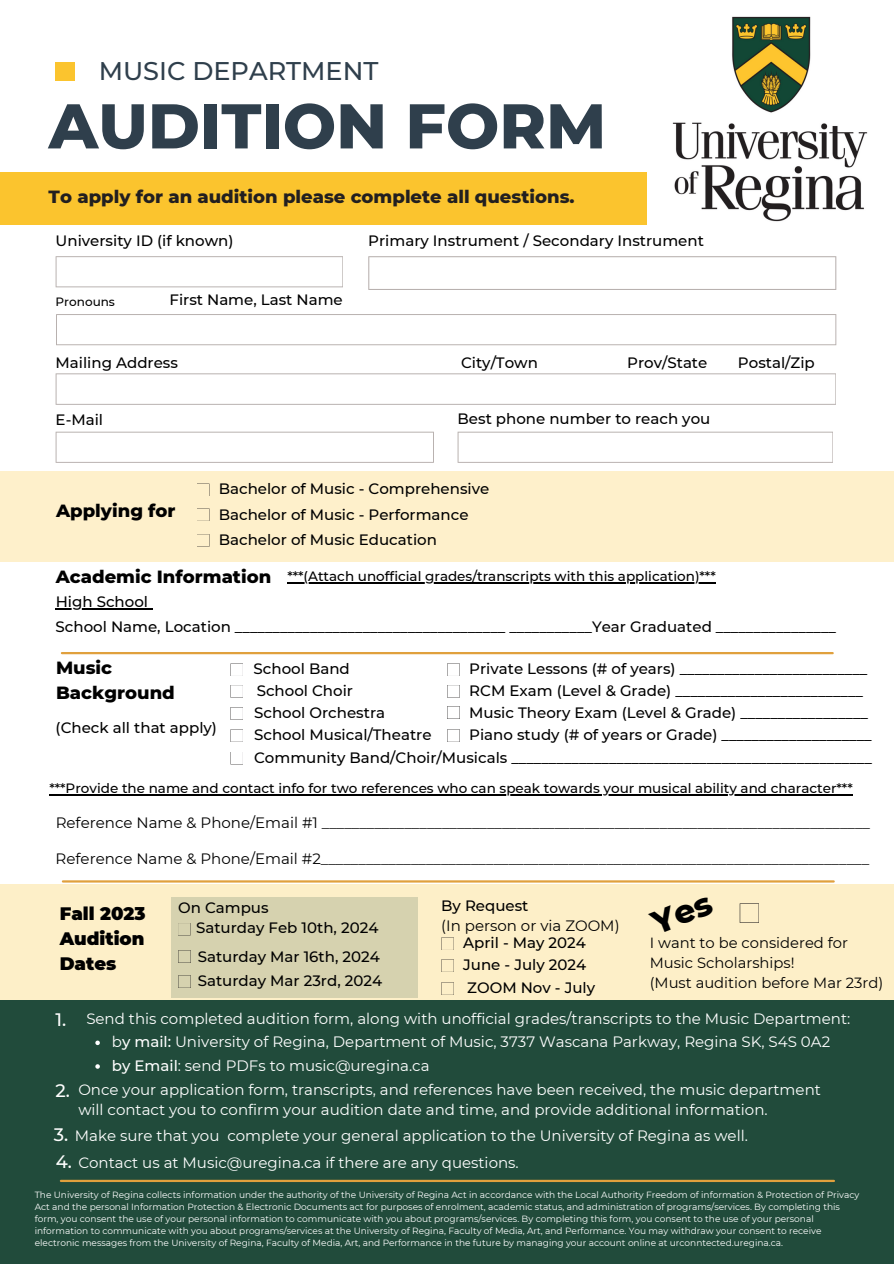
<style>
.page{position:relative;width:894px;height:1264px;background:#fff}
.page>*{position:absolute;margin:0;border:0;box-sizing:border-box;transform-origin:0 0}
.t1{font:800 63px "Montserrat";color:#2f3f4c}
.t2{font:500 25.5px "Montserrat";color:#2f3f4c}
.t3{font:800 18px "Montserrat";color:#221f20}
.t4{font:800 18px/24.8px "Montserrat";color:#000}
.t5{font:900 18px/24.8px "Montserrat";color:#000;text-align:justify}
.t6{font:500 18px "Montserrat";color:#fff}
.t7{font:500 15px "Montserrat";color:#000}
.t8{font:15px/20.2px "Montserrat";color:#fff}
.t9{font:15px "Montserrat";color:#000}
.t10{font:14.7px/19.6px "Montserrat";color:#000}
.t11{font:500 13.5px "Montserrat";color:#000}
.t12{font:500 12px "Montserrat";color:#000}
.t13{font:9px/12px "Montserrat";color:#fff}
.s1{font-weight:500}
</style>
<div class="page">
<div style="left:0;top:1000px;width:893px;height:263px;background:#214b3b"></div>
<div style="left:0;top:172px;width:646px;height:53px;background:#fbc42e"></div>
<div style="left:56px;top:62px;width:19px;height:19px;background:#fbc42e"></div>
<div style="left:0;top:471px;width:893px;height:90px;background:#fef0cb"></div>
<div style="left:0;top:884px;width:893px;height:116px;background:#fdefc8"></div>
<hr style="left:61px;top:1179px;width:772px;height:2px;background:#e0a03d">
<svg style="left:56px;top:314px;width:780px;height:31px"></svg>
<hr style="left:62px;top:652px;width:770px;height:2px;background:#e0a03d">
<img style="left:672px;top:16px;width:196px;height:206px">
<svg style="left:56px;top:256px;width:287px;height:31px"></svg>
<svg style="left:368px;top:256px;width:468px;height:34px"></svg>
<svg style="left:56px;top:373px;width:780px;height:32px"></svg>
<svg style="left:56px;top:431px;width:378px;height:32px"></svg>
<svg style="left:457px;top:431px;width:376px;height:32px"></svg>
<hr style="left:287px;top:582px;width:428px;height:1px;background:#000">
<hr style="left:56px;top:608px;width:92px;height:1px;background:#000">
<svg style="left:197px;top:483px;width:12px;height:1px"></svg>
<svg style="left:197px;top:508px;width:12px;height:13px"></svg>
<svg style="left:197px;top:534px;width:12px;height:1px"></svg>
<svg style="left:447px;top:663px;width:12px;height:13px"></svg>
<svg style="left:447px;top:685px;width:13px;height:12px"></svg>
<svg style="left:447px;top:706px;width:13px;height:13px"></svg>
<svg style="left:447px;top:729px;width:13px;height:13px"></svg>
<svg style="left:230px;top:663px;width:13px;height:13px"></svg>
<svg style="left:230px;top:685px;width:13px;height:12px"></svg>
<svg style="left:230px;top:707px;width:13px;height:13px"></svg>
<svg style="left:230px;top:729px;width:13px;height:13px"></svg>
<svg style="left:230px;top:752px;width:13px;height:12px"></svg>
<svg style="left:441px;top:937px;width:13px;height:13px"></svg>
<svg style="left:441px;top:959px;width:13px;height:13px"></svg>
<svg style="left:441px;top:982px;width:13px;height:13px"></svg>
<div style="left:171px;top:897px;width:247px;height:101px;background:#d6d2af"></div>
<svg style="left:178px;top:975px;width:13px;height:13px"></svg>
<svg style="left:178px;top:950px;width:13px;height:13px"></svg>
<svg style="left:178px;top:923px;width:12px;height:12px"></svg>
<svg style="left:739px;top:903px;width:20px;height:19px"></svg>
<svg style="left:95px;top:1040px;width:5px;height:5px"></svg>
<svg style="left:95px;top:1064px;width:5px;height:4px"></svg>
<hr style="left:63px;top:880px;width:770px;height:2px;background:#e0a03d">
<hr style="left:49px;top:794px;width:803px;height:1px;background:#000">
<p class="t2" style="left:99px;top:55px;width:281px">MUSIC DEPARTMENT</p>
<p class="t1" style="left:49px;top:87px;width:559px">AUDITION FORM</p>
<p class="t3" style="left:49px;top:186px;width:527px">To apply for an audition please complete all questions.</p>
<p class="t7" style="left:56px;top:231px;width:179px">University ID (if known)</p>
<p class="t7" style="left:368px;top:231px;width:337px">Primary Instrument / Secondary Instrument</p>
<p class="t12" style="left:56px;top:294px;width:61px">Pronouns</p>
<p class="t7" style="left:169px;top:291px;width:175px">First Name, Last Name</p>
<p class="t7" style="left:56px;top:353px;width:124px">Mailing Address</p>
<p class="t7" style="left:461px;top:353px;width:78px">City/Town</p>
<p class="t7" style="left:627px;top:353px;width:82px">Prov/State</p>
<p class="t7" style="left:737px;top:353px;width:78px">Postal/Zip</p>
<p class="t7" style="left:56px;top:410px;width:49px">E-Mail</p>
<p class="t7" style="left:457px;top:409px;width:254px">Best phone number to reach you</p>
<p class="t7" style="left:219px;top:480px;width:272px">Bachelor of Music - Comprehensive</p>
<p class="t4" style="left:56px;top:498px;width:121px">Applying for</p>
<p class="t7" style="left:219px;top:505px;width:251px">Bachelor of Music - Performance</p>
<p class="t7" style="left:219px;top:530px;width:220px">Bachelor of Music Education</p>
<p class="t4" style="left:56px;top:564px;width:217px">Academic Information</p>
<p class="t11" style="left:287px;top:568px;width:430px">***(Attach unofficial grades/transcripts with this application)***</p>
<p class="t7" style="left:56px;top:617px;width:781px">School Name, Location ____________________________________ ___________Year Graduated ________________</p>
<p class="t7" style="left:56px;top:592px;width:94px">High School</p>
<p class="t4" style="left:56px;top:655px;width:120px">Music<br>Background</p>
<p class="t7" style="left:56px;top:718px;width:163px">(Check all that apply)</p>
<p class="t7" style="left:469px;top:660px;width:399px">Private Lessons (# of years) _________________________</p>
<p class="t7" style="left:469px;top:681px;width:395px">RCM Exam (Level &amp; Grade) _________________________</p>
<p class="t7" style="left:469px;top:703px;width:400px">Music Theory Exam (Level &amp; Grade) _________________</p>
<p class="t7" style="left:469px;top:725px;width:404px">Piano study (# of years or Grade) ____________________</p>
<p class="t7" style="left:254px;top:748px;width:619px">Community Band/Choir/Musicals ________________________________________________</p>
<p class="t7" style="left:253px;top:660px;width:98px">School Band</p>
<p class="t7" style="left:256px;top:681px;width:98px">School Choir</p>
<p class="t7" style="left:254px;top:703px;width:132px">School Orchestra</p>
<p class="t7" style="left:254px;top:725px;width:179px">School Musical/Theatre</p>
<p class="t11" style="left:49px;top:780px;width:804px">***Provide the name and contact info for two references who can speak towards your musical ability and character***</p>
<p class="t9" style="left:56px;top:813px;width:815px">Reference Name &amp; Phone/Email #1 _________________________________________________________________________</p>
<p class="t9" style="left:56px;top:849px;width:814px">Reference Name &amp; Phone/Email #2_________________________________________________________________________</p>
<p class="t5" style="left:60px;top:901px;width:87px">Fall 2023<br>Audition Dates</p>
<p class="t7" style="left:178px;top:898px;width:92px">On Campus</p>
<p class="t7" style="left:196px;top:918px;width:184px">Saturday Feb 10th, 2024</p>
<p class="t7" style="left:198px;top:947px;width:183px">Saturday Mar 16th, 2024</p>
<p class="t7" style="left:198px;top:971px;width:186px">Saturday Mar 23rd, 2024</p>
<p class="t7" style="left:441px;top:896px;width:89px">By Request</p>
<p class="t9" style="left:441px;top:916px;width:180px">(In person or via ZOOM)</p>
<p class="t7" style="left:463px;top:933px;width:124px">April - May 2024</p>
<p class="t7" style="left:463px;top:955px;width:124px">June - July 2024</p>
<p class="t7" style="left:467px;top:978px;width:129px">ZOOM Nov - July</p>
<p class="t10" style="left:649px;top:933px;width:200px">I want to be considered for<br>Music Scholarships!</p>
<p class="t10" style="left:649px;top:972px;width:235px">(Must audition before Mar 23rd)</p>
<p class="t6" style="left:56px;top:1008px;width:12px">1.</p>
<p class="t8" style="left:86px;top:1008px;width:765px">Send this completed audition form, along with unofficial grades/transcripts to the Music Department:</p>
<p class="t6" style="left:56px;top:1079px;width:16px">2.</p>
<p class="t8" style="left:112px;top:1031px;width:719px">b<span class="s1">y mail:</span> University of Regina, Department of Music, 3737 Wascana Parkway, Regina SK, S4S 0A2</p>
<p class="t8" style="left:112px;top:1055px;width:319px"><span class="s1">by Email</span>: send PDFs to music@uregina.ca</p>
<p class="t8" style="left:78px;top:1079px;width:743px">Once your application form, transcripts, and references have been received, the music department will contact you to confirm your audition date and time, and provide additional information.</p>
<p class="t6" style="left:54px;top:1123px;width:16px">3.</p>
<p class="t8" style="left:75px;top:1125px;width:674px">Make sure that you complete your general application to the University of Regina as well.</p>
<p class="t6" style="left:56px;top:1150px;width:18px">4.</p>
<p class="t8" style="left:78px;top:1152px;width:441px">Contact us at Music@uregina.ca if there are any questions.</p>
<p class="t13" style="left:35px;top:1188px;width:825px">The University of Regina collects information under the authority of the University of Regina Act in accordance with the Local Authority Freedom of information &amp; Protection of Privacy Act and the personal Information Protection &amp; Electronic Documents act for purposes of enrolment, academic status, and administration of programs/services. By completing this form, you consent the use of your personal information to communicate with you about programs/services. By completing this form, you consent to the use of your personal information to communicate with you about programs/services at the University of Regina, Faculty of Media, Art, and Performance. You may withdraw your consent to receive electronic messages from the University of Regina, Faculty of Media, Art, and Performance in the future by managing your account online at urconntected.uregina.ca.</p>
</div>
